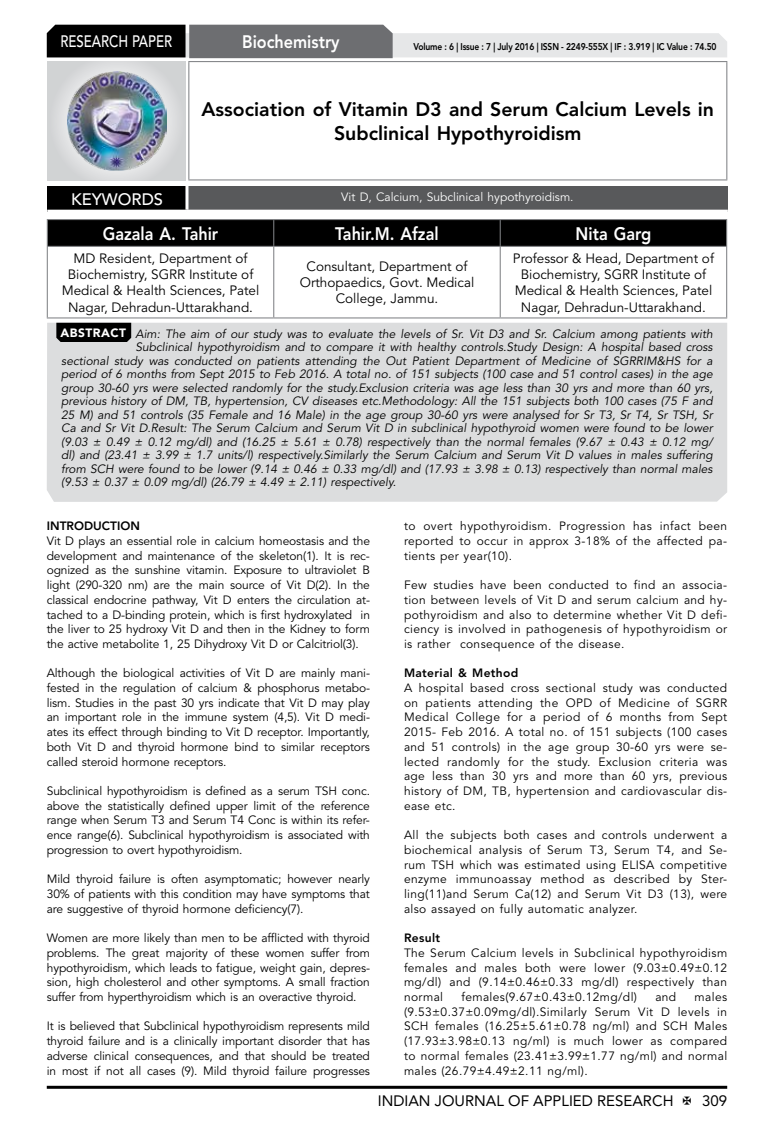
<style>
.page{position:relative;width:774px;height:1136px;background:#fff}
.page>*{position:absolute;margin:0;border:0;box-sizing:border-box;transform-origin:0 0}
.t1{font:800 19.5px/24.3px "Avenir LT Std";color:#000;text-align:center}
.t2{font:800 18px "Avenir LT Std";color:#fff;scale:.9 1}
.t3{font:500 16.5px "Avenir LT Std";color:#fff;scale:.8 1}
.t4{font:500 16.5px "Avenir LT Std";color:#fff}
.t5{font:15px "Avenir LT Std";color:#000}
.t6{font:13.5px/16.2px "Avenir LT Std";color:#000;text-align:center}
.t7{font:12px/14.7px "Avenir LT Std";letter-spacing:.01em;color:#000;text-align:justify}
.t8{font:italic 12px "Avenir LT Std";color:#000}
.t9{font:12px "Avenir LT Std";color:#fff}
.t10{font:12px "Avenir LT Std";letter-spacing:.03em;color:#000}
.t11{font:800 12px "Avenir LT Std";letter-spacing:.03em;color:#000}
.t12{font:800 12px "Avenir LT Std";color:#000}
.t13{font:800 9.75px "Avenir LT Std";letter-spacing:-.02em;color:#000;scale:.87 1}
.s1{font-weight:900;font-style:normal;color:#fff}
</style>
<div class="page">
<hr style="left:47px;top:1085px;width:680px;height:3px;background:#000">
<div style="left:48px;top:62px;width:137px;height:118px;background:linear-gradient(to right,#d9dadb,#d9dadb)"></div>
<img style="left:68px;top:71px;width:99px;height:100px">
<svg style="left:47px;top:25px;width:680px;height:33px;background:#979899"></svg>
<hr style="left:188px;top:61px;width:539px;height:1px;background:#808285">
<hr style="left:188px;top:62px;width:1px;height:117px;background:#808285">
<hr style="left:726px;top:62px;width:1px;height:117px;background:#808285">
<hr style="left:188px;top:179px;width:539px;height:1px;background:#808285">
<svg style="left:47px;top:219px;width:680px;height:27px;background:#060707"></svg>
<hr style="left:47px;top:246px;width:227px;height:1px;background:#808285">
<hr style="left:47px;top:247px;width:1px;height:70px;background:#808285">
<hr style="left:274px;top:246px;width:226px;height:1px;background:#808285">
<hr style="left:273px;top:247px;width:1px;height:70px;background:#808285">
<hr style="left:500px;top:246px;width:227px;height:1px;background:#808285">
<hr style="left:500px;top:247px;width:1px;height:70px;background:#808285">
<hr style="left:726px;top:247px;width:1px;height:70px;background:#808285">
<hr style="left:47px;top:317px;width:227px;height:1px;background:#808285">
<hr style="left:274px;top:317px;width:226px;height:1px;background:#808285">
<hr style="left:500px;top:317px;width:227px;height:1px;background:#808285">
<div style="left:47px;top:323px;width:680px;height:179px;background:#dcddde"></div>
<svg style="left:56px;top:323px;width:75px;height:19px"></svg>
<div style="left:47px;top:186px;width:140px;height:25px;background:#000"></div>
<div style="left:187px;top:186px;width:541px;height:25px;background:#58595b"></div>
<hr style="left:185px;top:186px;width:3px;height:24px;background:#fff">
<hr style="left:47px;top:210px;width:140px;height:3px;background:#fff">
<hr style="left:187px;top:210px;width:541px;height:3px;background:#fff">
<h3 class="t3" style="left:60px;top:32px;width:139px">RESEARCH PAPER</h3>
<h2 class="t2" style="left:242px;top:31px;width:110px">Biochemistry</h2>
<p class="t13" style="left:413px;top:41px;width:350px">Volume : 6 | Issue : 7 | July 2016 | ISSN - 2249-555X | IF : 3.919 | IC Value : 74.50</p>
<h1 class="t1" style="left:201px;top:97px;width:514px">Association of Vitamin D3 and Serum Calcium Levels in<br>Subclinical Hypothyroidism</h1>
<h3 class="t4" style="left:71px;top:189px;width:94px">KEYWORDS</h3>
<p class="t9" style="left:341px;top:190px;width:234px">Vit D, Calcium, Subclinical hypothyroidism.</p>
<h2 class="t2" style="left:103px;top:223px;width:130px">Gazala A. Tahir</h2>
<h2 class="t2" style="left:335px;top:223px;width:116px">Tahir.M. Afzal</h2>
<h2 class="t2" style="left:576px;top:223px;width:86px">Nita Garg</h2>
<p class="t6" style="left:62px;top:250px;width:199px">MD Resident, Department of<br>Biochemistry, SGRR Institute of<br>Medical &amp; Health Sciences, Patel<br>Nagar, Dehradun-Uttarakhand.</p>
<p class="t6" style="left:300px;top:259px;width:176px">Consultant, Department of<br>Orthopaedics, Govt. Medical<br>College, Jammu.</p>
<p class="t6" style="left:513px;top:250px;width:202px">Professor &amp; Head, Department of<br>Biochemistry, SGRR Institute of<br>Medical &amp; Health Sciences, Patel<br>Nagar, Dehradun-Uttarakhand.</p>
<p class="t8" style="left:61px;top:327px;width:654px"><span class="s1">ABSTRACT</span> Aim: The aim of our study was to evaluate the levels of Sr. Vit D3 and Sr. Calcium among patients with</p>
<p class="t8" style="left:135px;top:340px;width:579px">Subclinical hypothyroidism and to compare it with healthy controls.Study Design: A hospital based cross</p>
<p class="t8" style="left:61px;top:354px;width:653px">sectional study was conducted on patients attending the Out Patient Department of Medicine of SGRRIM&amp;HS for a</p>
<p class="t8" style="left:61px;top:367px;width:653px">period of 6 months from Sept 2015 to Feb 2016. A total no. of 151 subjects (100 case and 51 control cases) in the age</p>
<p class="t8" style="left:61px;top:381px;width:653px">group 30-60 yrs were selected randomly for the study.Exclusion criteria was age less than 30 yrs and more than 60 yrs,</p>
<p class="t8" style="left:61px;top:394px;width:653px">previous history of DM, TB, hypertension, CV diseases etc.Methodology: All the 151 subjects both 100 cases (75 F and</p>
<p class="t8" style="left:61px;top:408px;width:653px">25 M) and 51 controls (35 Female and 16 Male) in the age group 30-60 yrs were analysed for Sr T3, Sr T4, Sr TSH, Sr</p>
<p class="t8" style="left:61px;top:421px;width:653px">Ca and Sr Vit D.Result: The Serum Calcium and Serum Vit D in subclinical hypothyroid women were found to be lower</p>
<p class="t8" style="left:61px;top:435px;width:653px">(9.03 ± 0.49 ± 0.12 mg/dl) and (16.25 ± 5.61 ± 0.78) respectively than the normal females (9.67 ± 0.43 ± 0.12 mg/</p>
<p class="t8" style="left:61px;top:448px;width:653px">dl) and (23.41 ± 3.99 ± 1.7 units/l) respectively.Similarly the Serum Calcium and Serum Vit D values in males suffering</p>
<p class="t8" style="left:61px;top:462px;width:653px">from SCH were found to be lower (9.14 ± 0.46 ± 0.33 mg/dl) and (17.93 ± 3.98 ± 0.13) respectively than normal males</p>
<p class="t8" style="left:61px;top:475px;width:336px">(9.53 ± 0.37 ± 0.09 mg/dl) (26.79 ± 4.49 ± 2.11) respectively.</p>
<p class="t12" style="left:47px;top:519px;width:95px">INTRODUCTION</p>
<p class="t7" style="left:47px;top:533px;width:325px">Vit D plays an essential role in calcium homeostasis and the development and maintenance of the skeleton(1). It is rec&shy;ognized as the sunshine vitamin. Exposure to ultraviolet B light (290-320 nm) are the main source of Vit D(2). In the classical endocrine pathway, Vit D enters the circulation at&shy;tached to a D-binding protein, which is first hydroxylated in the liver to 25 hydroxy Vit D and then in the Kidney to form the active metabolite 1, 25 Dihydroxy Vit D or Calcitriol(3).</p>
<p class="t7" style="left:47px;top:666px;width:325px">Although the biological activities of Vit D are mainly mani&shy;fested in the regulation of calcium &amp; phosphorus metabo&shy;lism. Studies in the past 30 yrs indicate that Vit D may play an important role in the immune system (4,5). Vit D medi&shy;ates its effect through binding to Vit D receptor. Importantly, both Vit D and thyroid hormone bind to similar receptors called steroid hormone receptors.</p>
<p class="t7" style="left:47px;top:783px;width:325px">Subclinical hypothyroidism is defined as a serum TSH conc. above the statistically defined upper limit of the reference range when Serum T3 and Serum T4 Conc is within its refer&shy;ence range(6). Subclinical hypothyroidism is associated with progression to overt hypothyroidism.</p>
<p class="t7" style="left:47px;top:872px;width:325px">Mild thyroid failure is often asymptomatic; however nearly 30% of patients with this condition may have symptoms that are suggestive of thyroid hormone deficiency(7).</p>
<p class="t7" style="left:47px;top:930px;width:325px">Women are more likely than men to be afflicted with thyroid problems. The great majority of these women suffer from hypothyroidism, which leads to fatigue, weight gain, depres&shy;sion, high cholesterol and other symptoms. A small fraction suffer from hyperthyroidism which is an overactive thyroid.</p>
<p class="t7" style="left:47px;top:1019px;width:325px">It is believed that Subclinical hypothyroidism represents mild thyroid failure and is a clinically important disorder that has adverse clinical consequences, and that should be treated in most if not all cases (9). Mild thyroid failure progresses</p>
<p class="t7" style="left:404px;top:519px;width:325px">to overt hypothyroidism. Progression has infact been reported to occur in approx 3-18% of the affected pa&shy;tients per year(10).</p>
<p class="t7" style="left:404px;top:578px;width:325px">Few studies have been conducted to find an associa&shy;tion between levels of Vit D and serum calcium and hy&shy;pothyroidism and also to determine whether Vit D defi&shy;ciency is involved in pathogenesis of hypothyroidism or is rather consequence of the disease.</p>
<p class="t11" style="left:404px;top:666px;width:116px">Material &amp; Method</p>
<p class="t7" style="left:404px;top:680px;width:325px">A hospital based cross sectional study was conducted on patients attending the OPD of Medicine of SGRR Medical College for a period of 6 months from Sept 2015- Feb 2016. A total no. of 151 subjects (100 cases and 51 controls) in the age group 30-60 yrs were se&shy;lected randomly for the study. Exclusion criteria was age less than 30 yrs and more than 60 yrs, previous history of DM, TB, hypertension and cardiovascular dis&shy;ease etc.</p>
<p class="t7" style="left:404px;top:827px;width:325px">All the subjects both cases and controls underwent a biochemical analysis of Serum T3, Serum T4, and Se&shy;rum TSH which was estimated using ELISA competitive enzyme immunoassay method as described by Ster&shy;ling(11)and Serum Ca(12) and Serum Vit D3 (13), were also assayed on fully automatic analyzer.</p>
<p class="t11" style="left:404px;top:930px;width:38px">Result</p>
<p class="t7" style="left:404px;top:945px;width:325px">The Serum Calcium levels in Subclinical hypothyroidism females and males both were lower (9.03±0.49±0.12 mg/dl) and (9.14±0.46±0.33 mg/dl) respectively than normal</p>
<p class="t10" style="left:461px;top:989px;width:177px">females(9.67±0.43±0.12mg/dl)</p>
<p class="t7" style="left:655px;top:989px;width:22px">and</p>
<p class="t7" style="left:404px;top:989px;width:325px;text-indent:291px">males (9.53±0.37±0.09mg/dl).Similarly Serum Vit D levels in SCH females (16.25±5.61±0.78 ng/ml) and SCH Males (17.93±3.98±0.13 ng/ml) is much lower as compared to normal females (23.41±3.99±1.77 ng/ml) and normal males (26.79±4.49±2.11 ng/ml).</p>
<p class="t5" style="left:378px;top:1091px;width:297px">INDIAN JOURNAL OF APPLIED RESEARCH</p>
<p class="t5" style="left:702px;top:1091px;width:27px">309</p>
</div>
